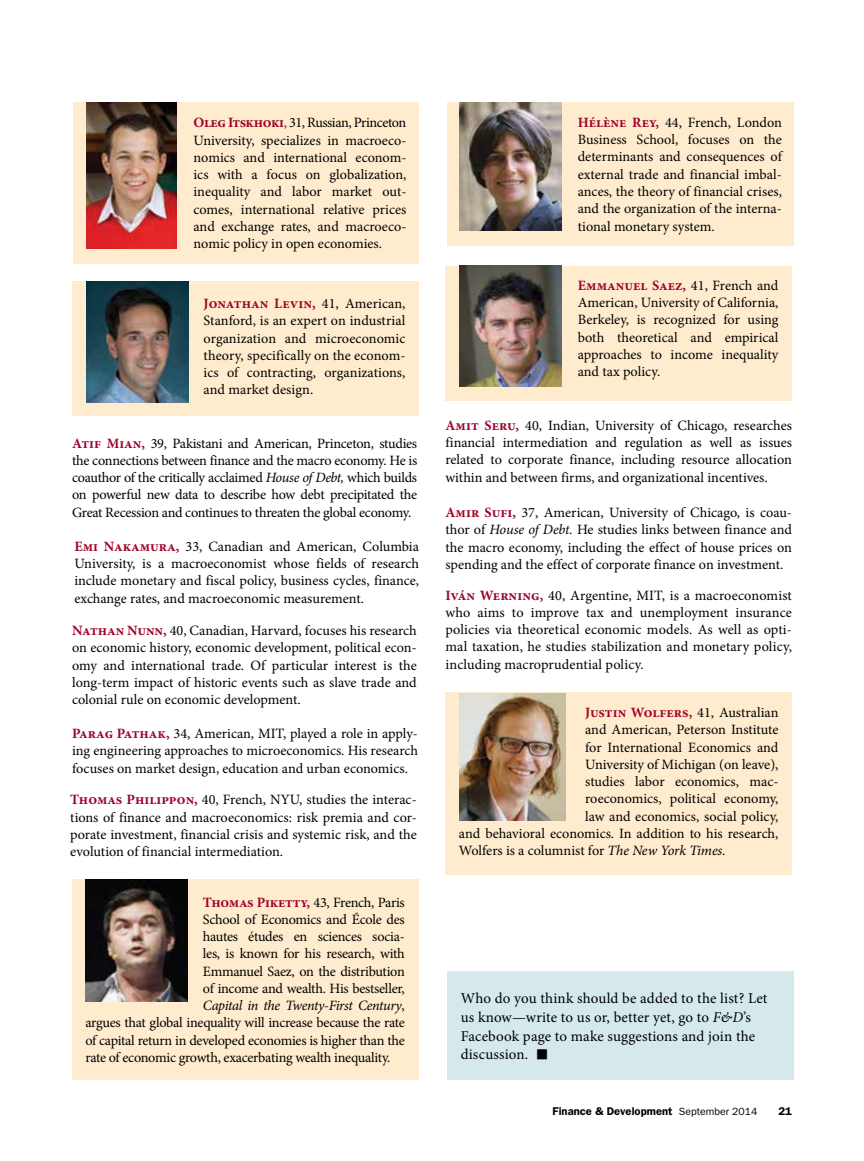
<style>
.page{position:relative;width:864px;height:1161px;background:#fff}
.page>*{position:absolute;margin:0;border:0;box-sizing:border-box;transform-origin:0 0}
.t1{font:34.5px "Minion Pro";color:#000}
.t2{font:15px/18.8px "Minion Pro";letter-spacing:.005em;color:#000}
.t3{font:14.25px/17.2px "Minion Pro";letter-spacing:-.005em;color:#000;text-align:justify}
.t4{font:14.25px "Minion Pro";letter-spacing:-.025em;color:#000}
.t5{font:italic 14.25px "Minion Pro";letter-spacing:-.03em;color:#000}
.t6{font:700 14.25px "Minion Pro";color:#9e032a}
.t7{font:600 11.25px "ITC Franklin Gothic Std";color:#000}
.s1{font-weight:700;color:#9e032a}
.s2{color:#9e032a}
.s3{font-style:italic}
.s4{font-style:normal}
.s5{font-weight:400;color:#000}
.s6{font-weight:400;font-size:10.5px}
</style>
<div class="page">
<div style="left:447px;top:102px;width:347px;height:144px;background:#ffecce"></div>
<img style="left:459px;top:102px;width:103px;height:128px">
<div style="left:447px;top:971px;width:347px;height:109px;background:#d5e8ec"></div>
<div style="left:72px;top:880px;width:346px;height:200px;background:#ffecce"></div>
<div style="left:73px;top:281px;width:346px;height:135px;background:#ffecce"></div>
<img style="left:85px;top:880px;width:103px;height:121px">
<img style="left:86px;top:281px;width:103px;height:121px">
<div style="left:446px;top:266px;width:346px;height:135px;background:#ffecce"></div>
<img style="left:459px;top:266px;width:103px;height:120px">
<div style="left:73px;top:102px;width:345px;height:162px;background:#ffecce"></div>
<img style="left:86px;top:102px;width:91px;height:147px">
<div style="left:446px;top:692px;width:346px;height:182px;background:#ffecce"></div>
<img style="left:459px;top:694px;width:107px;height:126px">
<p class="t3" style="left:194px;top:114px;width:214px"><span class="s1">Oleg Itskhoki</span><span class="s2">,</span> 31, Russian, Princeton University, specializes in macroeco&shy;nomics and international econom&shy;ics with a focus on globalization, inequality and labor market out&shy;comes, international relative prices and exchange rates, and macroeco&shy;nomic policy in open economies.</p>
<p class="t3" style="left:204px;top:295px;width:203px"><span class="s1">Jonathan Levin,</span> 41, American, Stanford, is an expert on industrial organization and microeconomic theory, specifically on the econom&shy;ics of contracting, organizations, and market design.</p>
<p class="t3" style="left:72px;top:435px;width:347px"><span class="s1">Atif Mian,</span> 39, Pakistani and American, Princeton, studies the connections between finance and the macro economy. He is coauthor of the critically acclaimed <span class="s3">House of Debt,</span> which builds on powerful new data to describe how debt precipitated the Great Recession and continues to threaten the global economy.</p>
<p class="t3" style="left:74px;top:538px;width:346px"><span class="s1">Emi Nakamura,</span> 33, Canadian and American, Columbia University, is a macroeconomist whose fields of research include monetary and fiscal policy, business cycles, finance, exchange rates, and macroeconomic measurement.</p>
<p class="t3" style="left:72px;top:622px;width:346px"><span class="s1">Nathan Nunn,</span> 40, Canadian, Harvard, focuses his research on economic history, economic development, political econ&shy;omy and international trade. Of particular interest is the long-term impact of historic events such as slave trade and colonial rule on economic development.</p>
<p class="t3" style="left:72px;top:725px;width:347px"><span class="s1">Parag Pathak,</span> 34, American, MIT, played a role in apply&shy;ing engineering approaches to microeconomics. His research focuses on market design, education and urban economics.</p>
<p class="t3" style="left:70px;top:791px;width:348px"><span class="s1">Thomas Philippon,</span> 40, French, NYU, studies the interac&shy;tions of finance and macroeconomics: risk premia and cor&shy;porate investment, financial crisis and systemic risk, and the evolution of financial intermediation.</p>
<p class="t4" style="left:203px;top:893px;width:203px"><span class="s1">Thomas Piketty,</span> 43, French, Paris</p>
<p class="t3" style="left:203px;top:911px;width:203px">School of Economics and École des</p>
<p class="t3" style="left:203px;top:928px;width:203px">hautes études en sciences socia-</p>
<p class="t4" style="left:203px;top:944px;width:203px">les, is known for his research, with</p>
<p class="t3" style="left:203px;top:963px;width:203px">Emmanuel Saez, on the distribution</p>
<p class="t3" style="left:203px;top:980px;width:203px">of income and wealth. His bestseller,</p>
<p class="t5" style="left:203px;top:996px;width:203px">Capital in the Twenty-First Century<span class="s4">,</span></p>
<p class="t3" style="left:85px;top:1014px;width:321px">argues that global inequality will increase because the rate</p>
<p class="t3" style="left:85px;top:1032px;width:321px">of capital return in developed economies is higher than the</p>
<p class="t3" style="left:85px;top:1049px;width:307px">rate of economic growth, exacerbating wealth inequality.</p>
<p class="t3" style="left:578px;top:114px;width:206px"><span class="s1">Hélène Rey,</span> 44, French, London Business School, focuses on the determinants and consequences of external trade and financial imbal&shy;ances, the theory of financial crises, and the organization of the interna&shy;tional monetary system.</p>
<p class="t3" style="left:578px;top:277px;width:202px"><span class="s1">Emmanuel Saez,</span> 41, French and American, University of California, Berkeley, is recognized for using both theoretical and empirical approaches to income inequality and tax policy.</p>
<p class="t3" style="left:446px;top:417px;width:348px"><span class="s1">Amit Seru,</span> 40, Indian, University of Chicago, researches financial intermediation and regulation as well as issues related to corporate finance, including resource allocation within and between firms, and organizational incentives.</p>
<p class="t3" style="left:446px;top:504px;width:348px"><span class="s1">Amir Sufi,</span> 37, American, University of Chicago, is coau&shy;thor of <span class="s3">House of Debt.</span> He studies links between finance and the macro economy, including the effect of house prices on spending and the effect of corporate finance on investment.</p>
<p class="t3" style="left:446px;top:586px;width:348px"><span class="s1">Iván Werning,</span> 40, Argentine, MIT, is a macroeconomist who aims to improve tax and unemployment insurance policies via theoretical economic models. As well as opti&shy;mal taxation, he studies stabilization and monetary policy, including macroprudential policy.</p>
<p class="t6" style="left:585px;top:702px;width:195px">Justin Wolfers, <span class="s5">41, Australian</span></p>
<p class="t3" style="left:585px;top:721px;width:195px">and American, Peterson Institute</p>
<p class="t3" style="left:585px;top:738px;width:195px">for International Economics and</p>
<p class="t3" style="left:585px;top:756px;width:195px">University of Michigan (on leave),</p>
<p class="t3" style="left:585px;top:773px;width:195px">studies labor economics, mac-</p>
<p class="t3" style="left:585px;top:790px;width:195px">roeconomics, political economy,</p>
<p class="t3" style="left:585px;top:807px;width:195px">law and economics, social policy,</p>
<p class="t3" style="left:459px;top:825px;width:321px">and behavioral economics. In addition to his research,</p>
<p class="t3" style="left:459px;top:842px;width:268px">Wolfers is a columnist for <span class="s3">The New York Times.</span></p>
<p class="t2" style="left:461px;top:989px;width:308px">Who do you think should be added to the list? Let us know—write to us or, better yet, go to <span class="s3">F&amp;D</span>’s Facebook page to make suggestions and join the discussion.</p>
<h1 class="t1" style="left:535px;top:1029px;width:16px">■</h1>
<p class="t7" style="left:552px;top:1104px;width:207px">Finance &amp; Development <span class="s6">September 2014</span></p>
<p class="t7" style="left:779px;top:1104px;width:15px">21</p>
</div>
